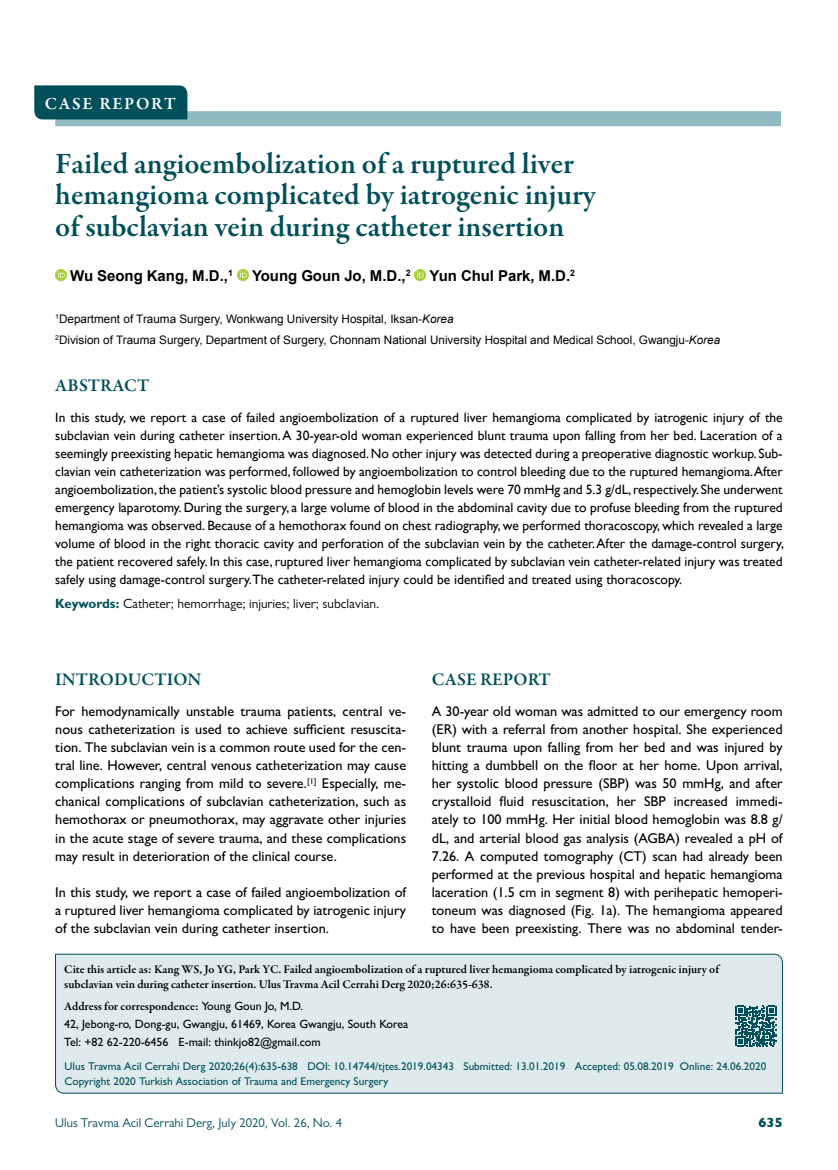
<style>
.page{position:relative;width:838px;height:1170px;background:#fff}
.page>*{position:absolute;margin:0;border:0;box-sizing:border-box;transform-origin:0 0}
.t1{font:600 30px/31.5px "Garamond Premr Pro";color:#004f5a}
.t2{font:600 18px "Garamond Premr Pro";letter-spacing:.005em;color:#004f5a}
.t3{font:600 17.25px "Garamond Premr Pro";letter-spacing:.1em;color:#fff}
.t4{font:700 15px "Arial";letter-spacing:-.005em;color:#000}
.t5{font:500 14.25px/18px "Gill Sans MT Pro";color:#000;text-align:justify}
.t6{font:13.5px/18px "Gill Sans";color:#000;text-align:justify}
.t7{font:800 13.5px "Gill Sans MT Pro";color:#004f5a}
.t8{font:13.35px "Gill Sans MT Pro";color:#000}
.t9{font:12.75px "Gill Sans MT Pro";color:#004f5a}
.t10{font:600 12px/15px "Garamond Premr Pro";letter-spacing:-.005em;color:#000}
.t11{font:500 12px/18px "Gill Sans MT Pro";color:#000}
.t12{font:11.7px/21px "Arial";color:#000}
.t13{font:500 11.25px/15px "Gill Sans MT Pro";color:#004f5a}
.s1{font-style:italic}
.s2{font-weight:700;color:#004f5a}
.s3{font-family:"Gill Sans MT Pro";font-weight:500}
</style>
<div class="page">
<div style="left:55px;top:111px;width:726px;height:15px;background:#90bac2"></div>
<svg style="left:55px;top:269px;width:11px;height:12px"></svg>
<svg style="left:237px;top:269px;width:11px;height:12px"></svg>
<svg style="left:414px;top:269px;width:12px;height:12px"></svg>
<div style="left:34px;top:85px;width:153px;height:34px;background:#004f5a"></div>
<div style="left:55px;top:953px;width:728px;height:140px;background:#deeaec"></div>
<svg style="left:735px;top:1005px;width:41px;height:41px"></svg>
<p class="t3" style="left:45px;top:93px;width:133px">CASE REPORT</p>
<h1 class="t1" style="left:55px;top:148px;width:542px">Failed angioembolization of a ruptured liver hemangioma complicated by iatrogenic injury of subclavian vein during catheter insertion</h1>
<p class="t4" style="left:70px;top:265px;width:164px">Wu Seong Kang, M.D.,<sup>1</sup></p>
<p class="t4" style="left:252px;top:265px;width:160px">Young Goun Jo, M.D.,<sup>2</sup></p>
<p class="t4" style="left:429px;top:265px;width:147px">Yun Chul Park, M.D.<sup>2</sup></p>
<p class="t12" style="left:55px;top:309px;width:666px"><sup>1</sup>Department of Trauma Surgery, Wonkwang University Hospital, Iksan-<span class="s1">Korea<br></span><sup>2</sup>Division of Trauma Surgery, Department of Surgery, Chonnam National University Hospital and Medical School, Gwangju-<span class="s1">Korea</span></p>
<p class="t2" style="left:55px;top:374px;width:95px">ABSTRACT</p>
<p class="t6" style="left:55px;top:408px;width:730px">In this study, we report a case of failed angioembolization of a ruptured liver hemangioma complicated by iatrogenic injury of the subclavian vein during catheter insertion. A 30-year-old woman experienced blunt trauma upon falling from her bed. Laceration of a seemingly preexisting hepatic hemangioma was diagnosed. No other injury was detected during a preoperative diagnostic workup. Sub&shy;clavian vein catheterization was performed, followed by angioembolization to control bleeding due to the ruptured hemangioma. After angioembolization, the patient’s systolic blood pressure and hemoglobin levels were 70 mmHg and 5.3 g/dL, respectively. She underwent emergency laparotomy. During the surgery, a large volume of blood in the abdominal cavity due to profuse bleeding from the ruptured hemangioma was observed. Because of a hemothorax found on chest radiography, we performed thoracoscopy, which revealed a large volume of blood in the right thoracic cavity and perforation of the subclavian vein by the catheter. After the damage-control surgery, the patient recovered safely. In this case, ruptured liver hemangioma complicated by subclavian vein catheter-related injury was treated safely using damage-control surgery.The catheter-related injury could be identified and treated using thoracoscopy.</p>
<p class="t8" style="left:55px;top:596px;width:325px"><span class="s2">Keywords:</span> Catheter; hemorrhage; injuries; liver; subclavian.</p>
<p class="t2" style="left:55px;top:668px;width:148px">INTRODUCTION</p>
<p class="t5" style="left:55px;top:702px;width:352px">For hemodynamically unstable trauma patients, central ve&shy;nous catheterization is used to achieve sufficient resuscita&shy;tion. The subclavian vein is a common route used for the cen&shy;tral line. However, central venous catheterization may cause complications ranging from mild to severe.<sup>[1]</sup> Especially, me&shy;chanical complications of subclavian catheterization, such as hemothorax or pneumothorax, may aggravate other injuries in the acute stage of severe trauma, and these complications may result in deterioration of the clinical course.</p>
<p class="t5" style="left:55px;top:882px;width:352px">In this study, we report a case of failed angioembolization of a ruptured liver hemangioma complicated by iatrogenic injury of the subclavian vein during catheter insertion.</p>
<p class="t2" style="left:432px;top:668px;width:120px">CASE REPORT</p>
<p class="t5" style="left:432px;top:702px;width:352px">A 30-year old woman was admitted to our emergency room (ER) with a referral from another hospital. She experienced blunt trauma upon falling from her bed and was injured by hitting a dumbbell on the floor at her home. Upon arrival, her systolic blood pressure (SBP) was 50 mmHg, and after crystalloid fluid resuscitation, her SBP increased immedi&shy;ately to 100 mmHg. Her initial blood hemoglobin was 8.8 g/ dL, and arterial blood gas analysis (AGBA) revealed a pH of 7.26. A computed tomography (CT) scan had already been performed at the previous hospital and hepatic hemangioma laceration (1.5 cm in segment 8) with perihepatic hemoperi&shy;toneum was diagnosed (Fig. 1a). The hemangioma appeared to have been preexisting. There was no abdominal tender-</p>
<p class="t10" style="left:64px;top:962px;width:656px">Cite this article as: Kang WS, Jo YG, Park YC. Failed angioembolization of a ruptured liver hemangioma complicated by iatrogenic injury of subclavian vein during catheter insertion. Ulus Travma Acil Cerrahi Derg 2020;26:635-638.</p>
<p class="t10" style="left:64px;top:999px;width:240px">Address for correspondence: <span class="s3">Young Goun Jo, M.D.</span></p>
<p class="t11" style="left:64px;top:1015px;width:345px">42, Jebong-ro, Dong-gu, Gwangju, 61469, Korea Gwangju, South Korea<br>Tel: +82 62-220-6456 E-mail: thinkjo82@gmail.com</p>
<p class="t13" style="left:65px;top:1058px;width:703px">Ulus Travma Acil Cerrahi Derg 2020;26(4):635-638 DOI: 10.14744/tjtes.2019.04343 Submitted: 13.01.2019 Accepted: 05.08.2019 Online: 24.06.2020<br>Copyright 2020 Turkish Association of Trauma and Emergency Surgery</p>
<p class="t9" style="left:55px;top:1115px;width:288px">Ulus Travma Acil Cerrahi Derg, July 2020, Vol. 26, No. 4</p>
<p class="t7" style="left:758px;top:1114px;width:26px">635</p>
</div>
